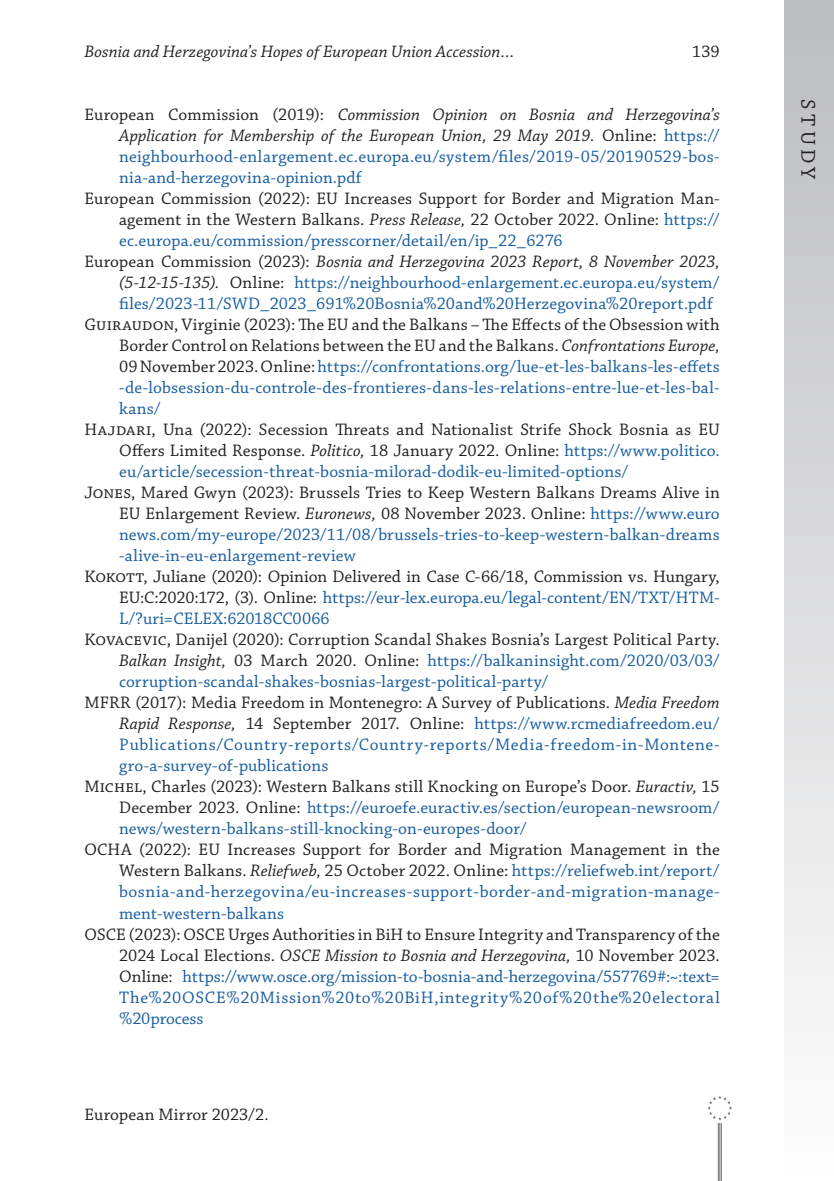
<style>
.page{position:relative;width:834px;height:1181px;background:#fff}
.page>*{position:absolute;margin:0;border:0;box-sizing:border-box;transform-origin:0 0}
.t1{font:21px "Chaparral Pro";letter-spacing:.21em;color:#231f20}
._6__Bibliography_item{font:17.5px/21px "Chaparral Pro";letter-spacing:.01em;color:#175d9e;text-align:justify}
._6__Bibliography_item-2{font:17.5px/21px "Chaparral Pro";letter-spacing:.005em;color:#231f20;text-align:justify}
.t2{font:italic 17.5px "Chaparral Pro";letter-spacing:.01em;color:#231f20}
.s1{color:#231f20}
.s2{font-style:italic;color:#231f20}
.s3{font-style:italic}
.s4{color:#175d9e}
</style>
<div class="page">
<div style="left:784px;top:0;width:49px;height:1181px;background:linear-gradient(to bottom,#bbbcbf,#fefefe)"></div>
<hr style="left:717px;top:1107px;width:1px;height:74px;background:#6c6d70">
<hr style="left:719px;top:1107px;width:1px;height:74px;background:#6c6d70">
<hr style="left:720px;top:1107px;width:1px;height:74px;background:#6c6d70">
<div style="left:704px;top:1093px;width:30px;height:29px;background:#fff"></div>
<svg style="left:707px;top:1095px;width:25px;height:25px"></svg>
<p class="t2" style="left:84px;top:42px;width:431px">Bosnia and Herzegovina’s Hopes of European Union Accession…</p>
<p class="_6__Bibliography_item-2" style="left:692px;top:42px;width:29px">139</p>
<p class="_6__Bibliography_item" style="left:119px;top:105px;width:602px;text-indent:-35px"><span class="s1">European Commission (2019):</span> <span class="s2">Commission Opinion on Bosnia and Herzegovina’s Application for Membership of the European Union, 29 May 2019.</span> <span class="s1">Online:</span> https:// neighbourhood-enlargement.ec.europa.eu/system/files/2019-05/20190529-bos&shy;nia-and-herzegovina-opinion.pdf</p>
<p class="_6__Bibliography_item-2" style="left:119px;top:189px;width:602px;text-indent:-35px">European Commission (2022): EU Increases Support for Border and Migration Man&shy;agement in the Western Balkans. <span class="s3">Press Release,</span> 22 October 2022. Online: <span class="s4">https:// ec.europa.eu/commission/presscorner/detail/en/ip_22_6276</span></p>
<p class="_6__Bibliography_item" style="left:119px;top:252px;width:602px;text-indent:-35px"><span class="s1">European Commission (2023):</span> <span class="s2">Bosnia and Herzegovina 2023 Report, 8 November 2023, (5-12-15-135).</span> <span class="s1">Online:</span> https://neighbourhood-enlargement.ec.europa.eu/system/ files/2023-11/SWD_2023_691%20Bosnia%20and%20Herzegovina%20report.pdf</p>
<p class="_6__Bibliography_item-2" style="left:119px;top:315px;width:602px;text-indent:-35px">Guiraudon, Virginie (2023): The EU and the Balkans – The Effects of the Obsession with Border Control on Relations between the EU and the Balkans. <span class="s3">Confrontations Europe, </span>09 November 2023. Online: <span class="s4">https://confrontations.org/lue-et-les-balkans-les-effets -de-lobsession-du-controle-des-frontieres-dans-les-relations-entre-lue-et-les-bal&shy;kans/</span></p>
<p class="_6__Bibliography_item-2" style="left:119px;top:420px;width:602px;text-indent:-35px">Hajdari, Una (2022): Secession Threats and Nationalist Strife Shock Bosnia as EU Offers Limited Response. <span class="s3">Politico,</span> 18 January 2022. Online: <span class="s4">https://www.politico. eu/article/secession-threat-bosnia-milorad-dodik-eu-limited-options/</span></p>
<p class="_6__Bibliography_item" style="left:119px;top:483px;width:602px;text-indent:-35px"><span class="s1">Jones, Mared Gwyn (2023): Brussels Tries to Keep Western Balkans Dreams Alive in EU Enlargement Review.</span> <span class="s2">Euronews,</span> <span class="s1">08 November 2023. Online:</span> https://www.euro news.com/my-europe/2023/11/08/brussels-tries-to-keep-western-balkan-dreams -alive-in-eu-enlargement-review</p>
<p class="_6__Bibliography_item-2" style="left:119px;top:567px;width:602px;text-indent:-35px">Kokott, Juliane (2020): Opinion Delivered in Case C-66/18, Commission vs. Hungary, EU:C:2020:172, (3). Online: <span class="s4">https://eur-lex.europa.eu/legal-content/EN/TXT/HTM-L/?uri=CELEX:62018CC0066</span></p>
<p class="_6__Bibliography_item-2" style="left:119px;top:630px;width:602px;text-indent:-35px">Kovacevic, Danijel (2020): Corruption Scandal Shakes Bosnia’s Largest Political Party.<br><span class="s3">Balkan Insight,</span> 03 March 2020. Online: <span class="s4">https://balkaninsight.com/2020/03/03/ corruption-scandal-shakes-bosnias-largest-political-party/</span></p>
<p class="_6__Bibliography_item" style="left:119px;top:693px;width:602px;text-indent:-35px"><span class="s1">MFRR (2017): Media Freedom in Montenegro: A Survey of Publications.</span> <span class="s2">Media Freedom Rapid Response,</span> <span class="s1">14 September 2017. Online:</span> https://www.rcmediafreedom.eu/ Publications/Country-reports/Country-reports/Media-freedom-in-Montene&shy;gro-a-survey-of-publications</p>
<p class="_6__Bibliography_item" style="left:119px;top:777px;width:602px;text-indent:-35px"><span class="s1">Michel, Charles (2023): Western Balkans still Knocking on Europe’s Door.</span> <span class="s2">Euractiv,</span> <span class="s1">15<br>December 2023. Online:</span> https://euroefe.euractiv.es/section/european-newsroom/ news/western-balkans-still-knocking-on-europes-door/</p>
<p class="_6__Bibliography_item" style="left:119px;top:840px;width:602px;text-indent:-35px"><span class="s1">OCHA (2022): EU Increases Support for Border and Migration Management in the Western Balkans.</span> <span class="s2">Reliefweb,</span> <span class="s1">25 October 2022. Online:</span> https://reliefweb.int/report/ bosnia-and-herzegovina/eu-increases-support-border-and-migration-manage&shy;ment-western-balkans</p>
<p class="_6__Bibliography_item" style="left:119px;top:924px;width:602px;text-indent:-35px"><span class="s1">OSCE (2023): OSCE Urges Authorities in BiH to Ensure Integrity and Transparency of the 2024 Local Elections.</span> <span class="s2">OSCE Mission to Bosnia and Herzegovina,</span> <span class="s1">10 November 2023.<br>Online:</span> https://www.osce.org/mission-to-bosnia-and-herzegovina/557769#:~:text= The%20OSCE%20Mission%20to%20BiH,integrity%20of%20the%20electoral %20process</p>
<p class="_6__Bibliography_item-2" style="left:84px;top:1105px;width:186px">European Mirror 2023/2.</p>
<p class="t1" style="left:819px;top:99px;width:82px;rotate:90deg">STUDY</p>
</div>
